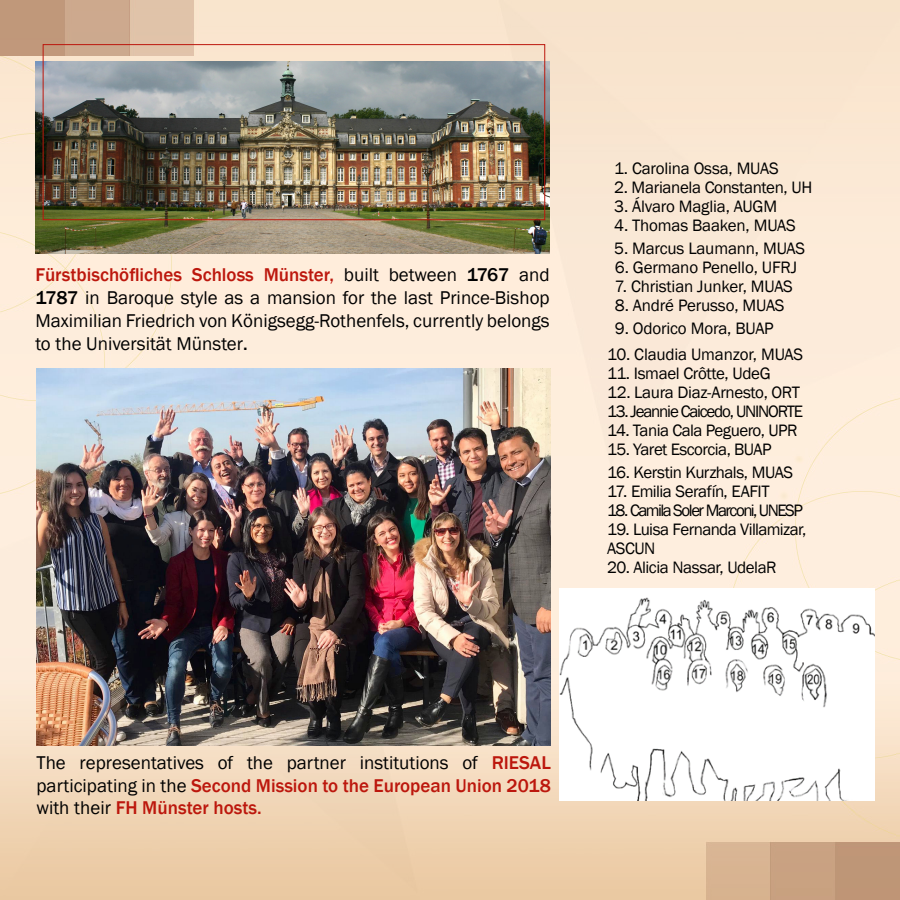
<style>
.page{position:relative;width:900px;height:900px;background:#fff}
.page>*{position:absolute;margin:0;border:0;box-sizing:border-box;transform-origin:0 0}
.t1{font:19px/22.8px "Franklin Gothic";color:#000;text-align:justify}
.t2{font:17px/19px "Franklin Gothic";letter-spacing:-.02em;color:#000}
.t3{font:17px "Franklin Gothic";letter-spacing:-.09em;color:#000}
.t4{font:17px "Franklin Gothic";letter-spacing:-.07em;color:#000}
.s1{font-weight:500;color:#bc170d}
.s2{font-weight:500}
</style>
<div class="page">
<img style="left:0;top:0;width:900px;height:900px">
<img style="left:35px;top:61px;width:514px;height:192px">
<img style="left:37px;top:368px;width:514px;height:378px">
<img style="left:560px;top:588px;width:315px;height:213px">
<div style="left:43px;top:44px;width:502px;height:176px;border:1px solid #bc170d"></div>
<p class="t1" style="left:35px;top:264px;width:516px"><span class="s1">Fürstbischöfliches Schloss Münster,</span> built between <span class="s2">1767</span> and <span class="s2">1787</span> in Baroque style as a mansion for the last Prince-Bishop Maximilian Friedrich von Königsegg-Rothenfels, currently belongs to the Universität Münster<span class="s2">.</span></p>
<p class="t2" style="left:614px;top:159px;width:166px">1. Carolina Ossa, MUAS</p>
<p class="t2" style="left:614px;top:178px;width:200px">2. Marianela Constanten, UH</p>
<p class="t2" style="left:614px;top:197px;width:164px">3. Álvaro Maglia, AUGM</p>
<p class="t2" style="left:614px;top:216px;width:183px">4. Thomas Baaken, MUAS</p>
<p class="t2" style="left:614px;top:239px;width:192px">5. Marcus Laumann, MUAS</p>
<p class="t2" style="left:615px;top:259px;width:184px">6. Germano Penello, UFRJ</p>
<p class="t2" style="left:615px;top:278px;width:180px">7. Christian Junker, MUAS</p>
<p class="t2" style="left:615px;top:297px;width:171px">8. André Perusso, MUAS</p>
<p class="t2" style="left:615px;top:319px;width:160px">9. Odorico Mora, BUAP</p>
<p class="t2" style="left:607px;top:345px;width:198px">10. Claudia Umanzor, MUAS</p>
<p class="t2" style="left:607px;top:364px;width:165px">11. Ismael Crôtte, UdeG</p>
<p class="t2" style="left:607px;top:383px;width:194px">12. Laura Diaz-Arnesto, ORT</p>
<p class="t4" style="left:607px;top:400px;width:198px">13. Jeannie Caicedo, UNINORTE</p>
<p class="t2" style="left:607px;top:421px;width:192px">14. Tania Cala Peguero, UPR</p>
<p class="t2" style="left:607px;top:440px;width:166px">15. Yaret Escorcia, BUAP</p>
<p class="t2" style="left:607px;top:463px;width:188px">16. Kerstin Kurzhals, MUAS</p>
<p class="t2" style="left:607px;top:482px;width:164px">17. Emilia Serafín, EAFIT</p>
<p class="t3" style="left:607px;top:500px;width:197px">18. Camila Soler Marconi, UNESP</p>
<p class="t2" style="left:607px;top:520px;width:201px">19. Luisa Fernanda Villamizar,<br>ASCUN</p>
<p class="t2" style="left:607px;top:558px;width:171px">20. Alicia Nassar, UdelaR</p>
<p class="t1" style="left:36px;top:751px;width:516px">The representatives of the partner institutions of <span class="s1">RIESAL </span>participating in the <span class="s1">Second Mission to the European Union 2018 </span>with their <span class="s1">FH Münster hosts.</span></p>
</div>
